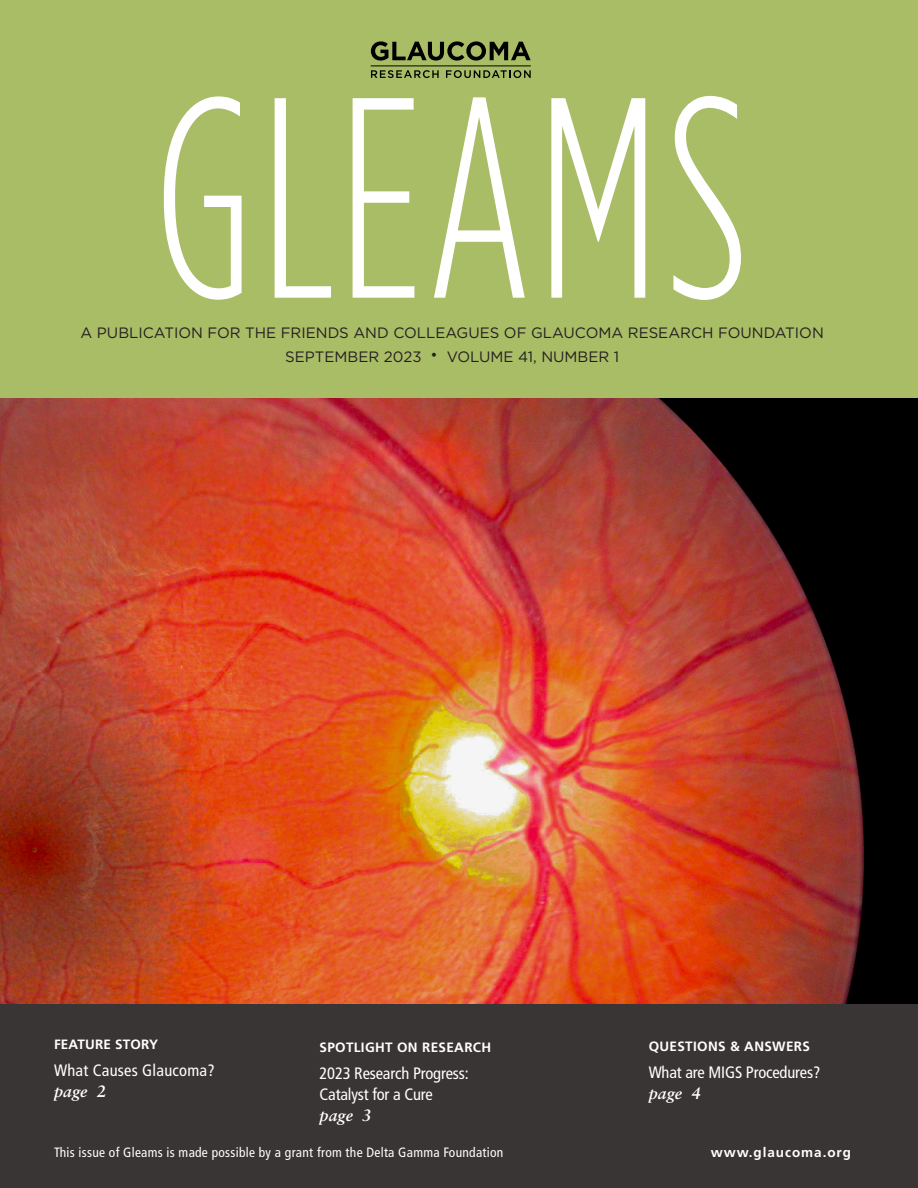
<style>
.page{position:relative;width:918px;height:1188px;background:#fff}
.page>*{position:absolute;margin:0;border:0;box-sizing:border-box;transform-origin:0 0}
.t1{font:300 285px "Gotham Condensed";letter-spacing:.02em;color:#fff;scale:.9 1}
.t2{font:condensed 16.5px/21px "Frutiger LT Pro";letter-spacing:-.01em;color:#fff}
.t3{font:condensed 16.5px "Frutiger LT Pro";letter-spacing:.015em;color:#fff}
.t4{font:italic 700 16.5px "Sabon LTW1 G";color:#fff}
.t5{font:15px "Gotham";color:#231f20}
.t6{font:condensed 13.5px "Frutiger LT Pro";letter-spacing:.02em;color:#fff}
.t7{font:700 13.5px "Frutiger LT Pro";letter-spacing:.025em;color:#fff}
.t8{font:700 13.5px "Frutiger LT Pro";letter-spacing:.07em;color:#fff}
</style>
<div class="page">
<img style="left:0;top:398px;width:918px;height:607px">
<div style="left:0;top:1005px;width:918px;height:183px;background:#393534"></div>
<div style="left:0;top:0;width:918px;height:398px;background:#a9bc66"></div>
<svg style="left:370px;top:41px;width:161px;height:37px"></svg>
<h1 class="t1" style="left:154px;top:37px;width:664px">GLEAMS</h1>
<p class="t5" style="left:81px;top:323px;width:745px">A PUBLICATION FOR THE FRIENDS AND COLLEAGUES OF GLAUCOMA RESEARCH FOUNDATION</p>
<p class="t5" style="left:285px;top:347px;width:335px">SEPTEMBER 2023 • VOLUME 41, NUMBER 1</p>
<p class="t7" style="left:54px;top:1037px;width:106px">FEATURE STORY</p>
<p class="t3" style="left:54px;top:1061px;width:162px">What Causes Glaucoma?</p>
<p class="t4" style="left:54px;top:1081px;width:53px">page 2</p>
<p class="t7" style="left:320px;top:1039px;width:173px">SPOTLIGHT ON RESEARCH</p>
<p class="t2" style="left:320px;top:1063px;width:151px">2023 Research Progress:<br>Catalyst for a Cure</p>
<p class="t4" style="left:320px;top:1105px;width:53px">page 3</p>
<p class="t6" style="left:54px;top:1144px;width:451px">This issue of Gleams is made possible by a grant from the Delta Gamma Foundation</p>
<p class="t7" style="left:649px;top:1038px;width:163px">QUESTIONS &amp; ANSWERS</p>
<p class="t2" style="left:649px;top:1061px;width:173px">What are MIGS Procedures?</p>
<p class="t4" style="left:649px;top:1082px;width:53px">page 4</p>
<p class="t8" style="left:711px;top:1144px;width:142px">www.glaucoma.org</p>
</div>
